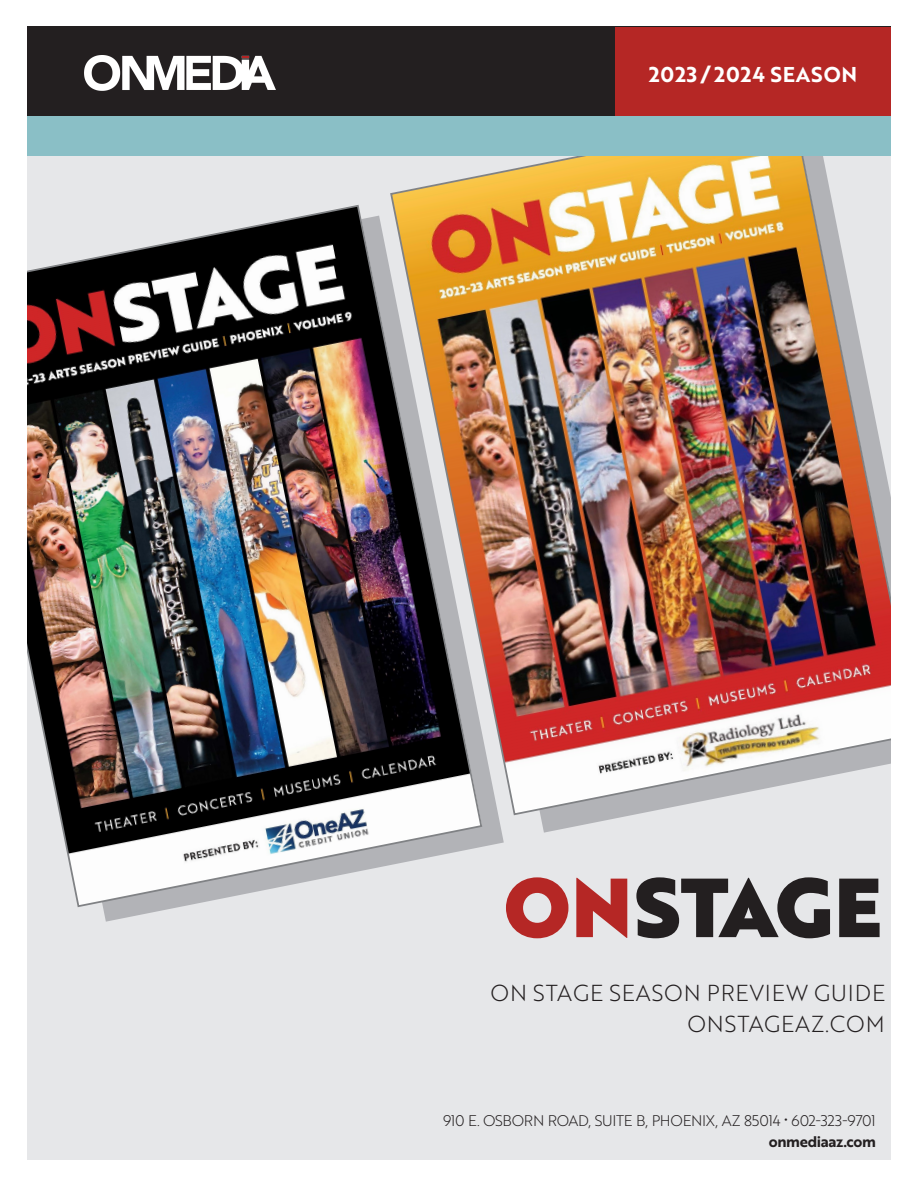
<style>
.page{position:relative;width:918px;height:1188px;background:#fff}
.page>*{position:absolute;margin:0;border:0;box-sizing:border-box;transform-origin:0 0}
.t1{font:81.3px "Brother 1816 Black";color:#231f20}
.t2{font:22.5px "Brother 1816 Light";letter-spacing:.04em;color:#231f20}
.t3{font:20.85px "Brother 1816 Bold";letter-spacing:.04em;color:#fff}
.t4{font:15px "Brother 1816 Light";letter-spacing:-.02em;color:#231f20}
.t5{font:15px "Brother 1816 Bold";letter-spacing:-.025em;color:#231f20}
.s1{color:#b52725}
</style>
<div class="page">
<div style="left:27px;top:156px;width:864px;height:1004px;background:#e6e7e9"></div>
<svg style="left:27px;top:816px;width:477px;height:106px;background:#dfe0e3"></svg>
<img style="left:27px;top:204px;width:456px;height:704px">
<img style="left:389px;top:156px;width:502px;height:660px">
<div style="left:27px;top:116px;width:864px;height:40px;background:#8abfc6"></div>
<div style="left:27px;top:26px;width:864px;height:90px;background:#231f20"></div>
<div style="left:615px;top:27px;width:276px;height:89px;background:#b52725"></div>
<img style="left:85px;top:56px;width:191px;height:35px">
<p class="t3" style="left:649px;top:59px;width:210px">2023 / 2024 SEASON</p>
<p class="t1" style="left:504px;top:845px;width:379px"><span class="s1">ON</span>STAGE</p>
<p class="t2" style="left:491px;top:977px;width:396px">ON STAGE SEASON PREVIEW GUIDE</p>
<p class="t2" style="left:687px;top:1007px;width:199px">ONSTAGEAZ.COM</p>
<p class="t4" style="left:443px;top:1109px;width:434px">910 E. OSBORN ROAD, SUITE B, PHOENIX, AZ 85014 • 602-323-9701</p>
<p class="t5" style="left:769px;top:1130px;width:108px">onmediaaz.com</p>
</div>
